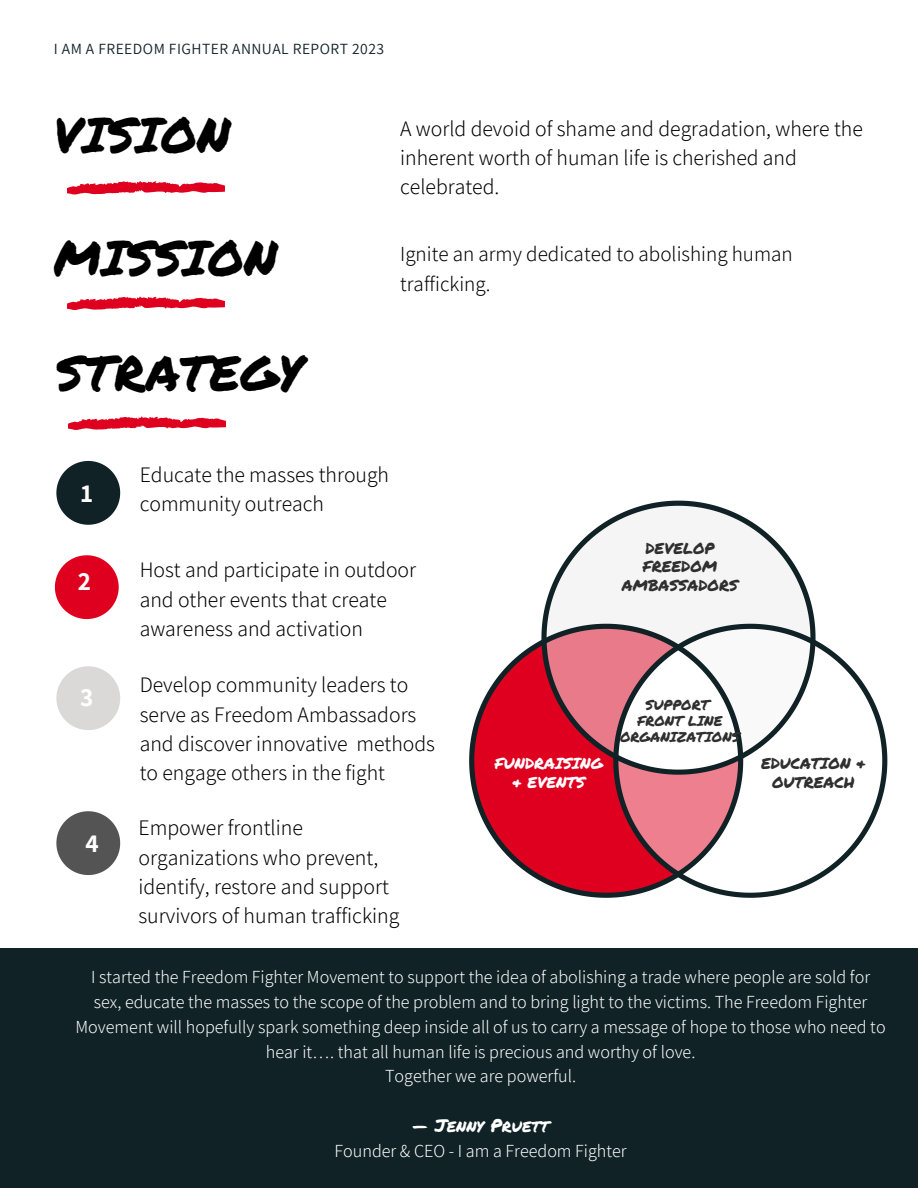
<style>
.page{position:relative;width:918px;height:1188px;background:#fff}
.page>*{position:absolute;margin:0;border:0;box-sizing:border-box;transform-origin:0 0}
.t1{font:48.9px "Permanent Marker";color:#000}
.t2{font:700 25.35px "Assistant";color:#fff}
.t3{font:300 21.75px/29.2px "Assistant";color:#000}
.t4{font:300 21.6px/29.2px "Assistant";color:#000}
.t5{font:300 21px/29.2px "Assistant";color:#000}
.t6{font:300 18px/24.8px "Assistant";color:#fff;text-align:center}
.t7{font:15.6px/18.3px "Permanent Marker";color:#2f2f2f;text-align:center}
.t8{font:15.6px "Assistant";letter-spacing:.03em;color:#102226}
.t9{font:15.6px/18.3px "Permanent Marker";color:#fff;text-align:center}
.t10{font:13.95px/15.8px "Permanent Marker";color:#2f2f2f;text-align:center}
.s1{font-family:"Permanent Marker";font-weight:400}
</style>
<div class="page">
<div style="left:0;top:948px;width:918px;height:240px;background:#102226"></div>
<svg style="left:67px;top:181px;width:157px;height:14px"></svg>
<svg style="left:469px;top:640px;width:144px;height:258px;fill:#df0020"></svg>
<svg style="left:613px;top:640px;width:274px;height:258px"></svg>
<svg style="left:541px;top:501px;width:275px;height:274px"></svg>
<svg style="left:67px;top:297px;width:157px;height:13px"></svg>
<svg style="left:68px;top:417px;width:158px;height:13px"></svg>
<svg style="left:56px;top:666px;width:64px;height:64px"></svg>
<svg style="left:55px;top:555px;width:64px;height:64px"></svg>
<svg style="left:56px;top:461px;width:64px;height:64px"></svg>
<svg style="left:56px;top:811px;width:64px;height:64px"></svg>
<h1 class="t8" style="left:54px;top:38px;width:332px">I AM A FREEDOM FIGHTER ANNUAL REPORT 2023</h1>
<p class="t1" style="left:54px;top:99px;width:178px">VISION</p>
<p class="t4" style="left:400px;top:113px;width:464px">A world devoid of shame and degradation, where the inherent worth of human life is cherished and celebrated.</p>
<h2 class="t1" style="left:54px;top:221px;width:225px">MISSION</h2>
<p class="t1" style="left:56px;top:337px;width:248px">STRATEGY</p>
<h2 class="t5" style="left:400px;top:239px;width:394px">Ignite an army dedicated to abolishing human trafficking.</h2>
<p class="t2" style="left:81px;top:476px;width:14px">1</p>
<h2 class="t4" style="left:140px;top:459px;width:251px">Educate the masses through community outreach</h2>
<p class="t2" style="left:78px;top:565px;width:15px">2</p>
<h2 class="t2" style="left:80px;top:680px;width:15px">3</h2>
<p class="t2" style="left:85px;top:826px;width:15px">4</p>
<p class="t4" style="left:140px;top:555px;width:278px">Host and participate in outdoor and other events that create awareness and activation</p>
<p class="t4" style="left:140px;top:670px;width:297px">Develop community leaders to serve as Freedom Ambassadors and discover innovative methods to engage others in the fight</p>
<h2 class="t3" style="left:138px;top:813px;width:263px">Empower frontline organizations who prevent, identify, restore and support survivors of human trafficking</h2>
<h4 class="t7" style="left:622px;top:539px;width:118px">DEVELOP<br>FREEDOM<br>AMBASSADORS</h4>
<p class="t9" style="left:495px;top:754px;width:110px">FUNDRAISING &amp; EVENTS</p>
<h4 class="t10" style="left:646px;top:697px;width:65px">SUPPORT</h4>
<p class="t10" style="left:620px;top:712px;width:121px">FRONT LINE<br>ORGANIZATIONS</p>
<h1 class="t7" style="left:761px;top:754px;width:106px">EDUCATION &amp;<br>OUTREACH</h1>
<h2 class="t6" style="left:76px;top:964px;width:812px">I started the Freedom Fighter Movement to support the idea of abolishing a trade where people are sold for sex, educate the masses to the scope of the problem and to bring light to the victims. The Freedom Fighter Movement will hopefully spark something deep inside all of us to carry a message of hope to those who need to hear it…. that all human life is precious and worthy of love.<br>Together we are powerful.</h2>
<h1 class="t6" style="left:335px;top:1113px;width:294px"><span class="s1">— Jenny Pruett<br></span>Founder &amp; CEO - I am a Freedom Fighter</h1>
</div>
